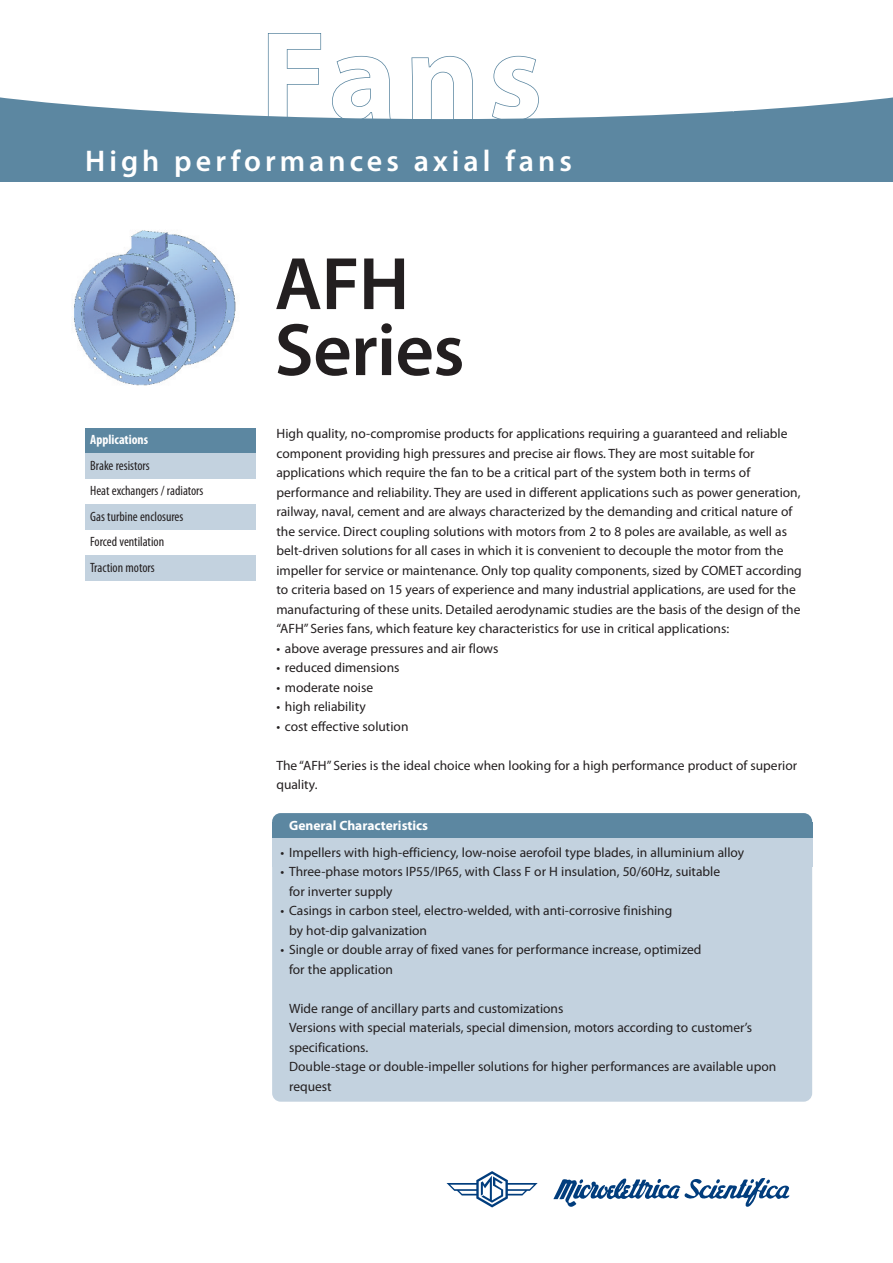
<style>
.page{position:relative;width:893px;height:1263px;background:#fff}
.page>*{position:absolute;margin:0;border:0;box-sizing:border-box;transform-origin:0 0}
.t1{font:600 75px/66px "Myriad Pro";letter-spacing:-.01em;color:#231f20}
.t2{font:600 30px "Myriad Pro";letter-spacing:.135em;color:#fff}
.t3{font:13.5px/19.5px "Myriad Pro";color:#231f20}
.t4{font:condensed 13.5px/25.5px "Myriad Pro";color:#231f20}
.t5{font:700 13.5px "Myriad Pro";color:#fff}
.t6{font:700 condensed 13.5px "Myriad Pro";color:#fff}
</style>
<div class="page">
<div style="left:0;top:34px;width:893px;height:147px;background:#5c87a1"></div>
<svg style="left:0;top:33px;width:893px;height:86px;background:#edf2f4"></svg>
<svg style="left:446px;top:1171px;width:92px;height:36px"></svg>
<svg style="left:553px;top:1178px;width:236px;height:29px"></svg>
<svg style="left:268px;top:33px;width:271px;height:87px;background:#f5f8f9"></svg>
<div style="left:272px;top:838px;width:540px;height:264px;background:#c3d2df;border-radius:9px"></div>
<div style="left:272px;top:813px;width:540px;height:19px;background:#5c87a1;border-radius:9px"></div>
<div style="left:272px;top:822px;width:540px;height:23px;background:#5c87a1"></div>
<div style="left:272px;top:838px;width:540px;height:29px;background:#c3d2df"></div>
<div style="left:86px;top:428px;width:170px;height:26px;background:#5c87a1"></div>
<div style="left:86px;top:454px;width:170px;height:25px;background:#c3d2df"></div>
<div style="left:86px;top:505px;width:170px;height:25px;background:#c3d2df"></div>
<div style="left:86px;top:556px;width:170px;height:25px;background:#c3d2df"></div>
<img style="left:74px;top:230px;width:162px;height:156px">
<h2 class="t2" style="left:85px;top:150px;width:488px">High performances axial fans</h2>
<p class="t6" style="left:90px;top:435px;width:59px">Applications</p>
<p class="t4" style="left:90px;top:454px;width:115px">Brake resistors<br>Heat exchangers / radiators<br>Gas turbine enclosures<br>Forced ventilation<br>Traction motors</p>
<h1 class="t1" style="left:275px;top:257px;width:191px">AFH<br>Series</h1>
<p class="t3" style="left:276px;top:425px;width:527px">High quality, no-compromise products for applications requiring a guaranteed and reliable component providing high pressures and precise air flows. They are most suitable for applications which require the fan to be a critical part of the system both in terms of performance and reliability. They are used in different applications such as power generation, railway, naval, cement and are always characterized by the demanding and critical nature of the service. Direct coupling solutions with motors from 2 to 8 poles are available, as well as belt-driven solutions for all cases in which it is convenient to decouple the motor from the impeller for service or maintenance. Only top quality components, sized by COMET according to criteria based on 15 years of experience and many industrial applications, are used for the manufacturing of these units. Detailed aerodynamic studies are the basis of the design of the “AFH” Series fans, which feature key characteristics for use in critical applications:</p>
<p class="t3" style="left:276px;top:639px;width:224px">• above average pressures and air flows</p>
<p class="t3" style="left:276px;top:659px;width:125px">• reduced dimensions</p>
<p class="t3" style="left:276px;top:678px;width:98px">• moderate noise</p>
<p class="t3" style="left:276px;top:698px;width:91px">• high reliability</p>
<p class="t3" style="left:276px;top:717px;width:134px">• cost effective solution</p>
<p class="t3" style="left:276px;top:756px;width:522px">The “AFH” Series is the ideal choice when looking for a high performance product of superior quality.</p>
<p class="t5" style="left:289px;top:820px;width:141px">General Characteristics</p>
<p class="t3" style="left:281px;top:844px;width:465px">• Impellers with high-efficiency, low-noise aerofoil type blades, in alluminium alloy</p>
<p class="t3" style="left:289px;top:863px;width:433px;text-indent:-9px">• Three-phase motors IP55/IP65, with Class F or H insulation, 50/60Hz, suitable for inverter supply</p>
<p class="t3" style="left:289px;top:902px;width:385px;text-indent:-8px">• Casings in carbon steel, electro-welded, with anti-corrosive finishing by hot-dip galvanization</p>
<p class="t3" style="left:289px;top:941px;width:414px;text-indent:-8px">• Single or double array of fixed vanes for performance increase, optimized for the application</p>
<p class="t3" style="left:289px;top:1000px;width:489px">Wide range of ancillary parts and customizations<br>Versions with special materials, special dimension, motors according to customer’s specifications.<br>Double-stage or double-impeller solutions for higher performances are available upon request</p>
</div>
